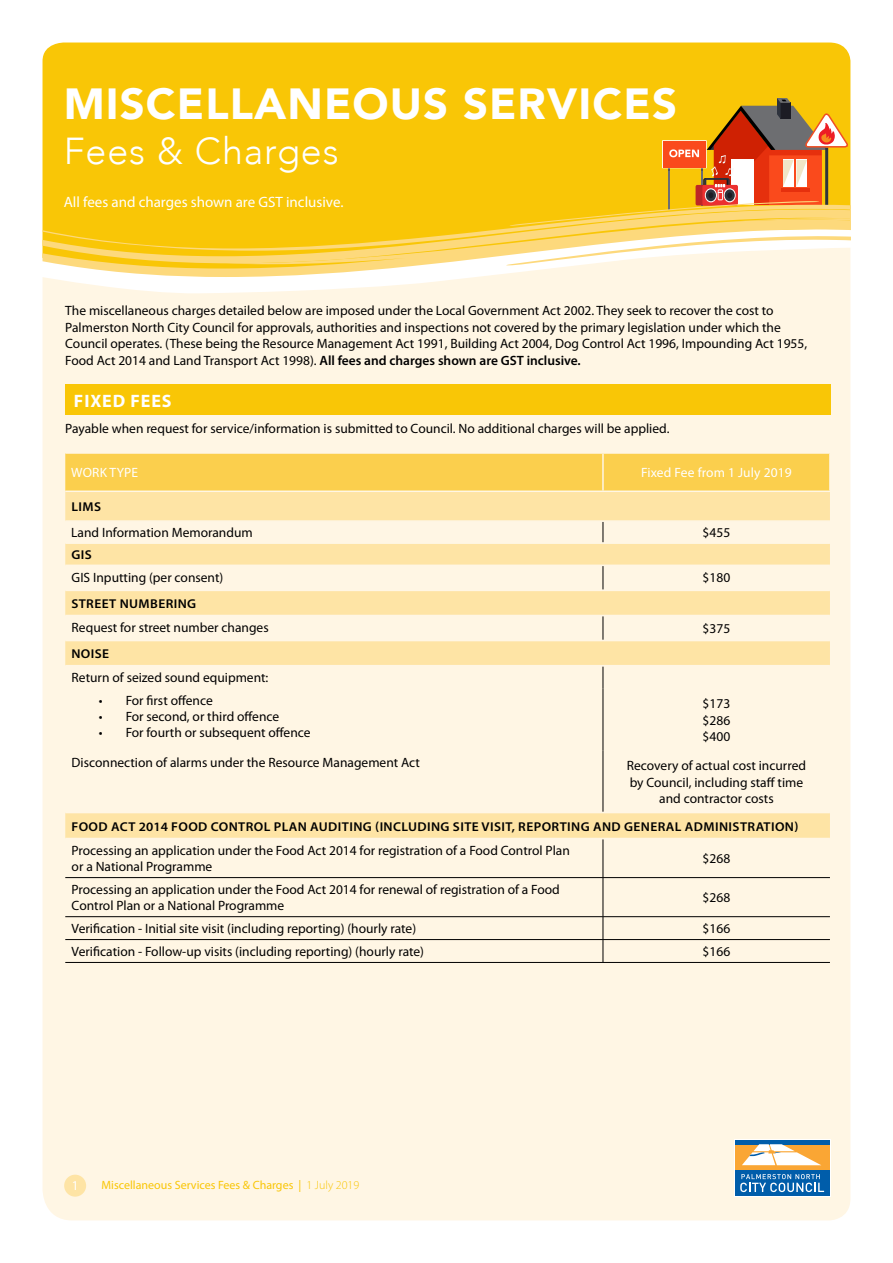
<style>
.page{position:relative;width:893px;height:1263px;background:#fff}
.page>*{position:absolute;margin:0;border:0;box-sizing:border-box;transform-origin:0 0}
.t1{font:900 43.5px "Avenir";letter-spacing:.025em;color:#fff}
.t2{font:300 37.5px "Avenir";letter-spacing:.025em;color:#fff}
.t3{font:700 18px "Myriad Pro";letter-spacing:.05em;color:#fff}
.t4{font:15px "Myriad Pro";color:#fff}
.t5{font:13.5px/16.2px "Myriad Pro";color:#000}
.t6{font:13.5px "Myriad Pro";letter-spacing:.01em;color:#fff}
.t7{font:600 12.9px "Myriad Pro";letter-spacing:.03em;color:#000;scale:1.05 1}
.t8{font:12px "Myriad Pro";color:#f9c606}
.s1{font-weight:600}
.s2{font-weight:300}
</style>
<div class="page">
<div style="left:43px;top:43px;width:807px;height:158px;background:#f9c606"></div>
<svg style="left:662px;top:98px;width:187px;height:103px"></svg>
<svg style="left:43px;top:201px;width:807px;height:19px;fill:#f9c606"></svg>
<svg style="left:43px;top:220px;width:807px;height:28px"></svg>
<div style="left:43px;top:248px;width:807px;height:972px;background:#fff6e4"></div>
<div style="left:734px;top:1139px;width:97px;height:57px;background:#fff"></div>
<div style="left:735px;top:1142px;width:95px;height:31px;background:#faa634"></div>
<div style="left:735px;top:1170px;width:95px;height:26px;background:#005daa"></div>
<hr style="left:735px;top:1140px;width:95px;height:4px;background:#005daa">
<svg style="left:740px;top:1174px;width:84px;height:18px"></svg>
<svg style="left:742px;top:1144px;width:79px;height:21px"></svg>
<div style="left:64px;top:1175px;width:22px;height:21px;background:#fee4a5;border-radius:50%"></div>
<div style="left:65px;top:384px;width:766px;height:31px;background:#f9c606"></div>
<div style="left:65px;top:454px;width:764px;height:36px;background:#fbcf4d"></div>
<svg style="left:65px;top:492px;width:765px;height:346px;fill:#fff6e4"></svg>
<hr style="left:65px;top:877px;width:538px;height:1px;background:#000">
<hr style="left:603px;top:877px;width:227px;height:1px;background:#000">
<hr style="left:65px;top:916px;width:538px;height:1px;background:#000">
<hr style="left:603px;top:916px;width:227px;height:1px;background:#000">
<hr style="left:65px;top:939px;width:538px;height:1px;background:#000">
<hr style="left:603px;top:939px;width:227px;height:1px;background:#000">
<hr style="left:65px;top:962px;width:538px;height:1px;background:#000">
<hr style="left:603px;top:962px;width:227px;height:1px;background:#000">
<svg style="left:603px;top:522px;width:1px;height:20px"></svg>
<svg style="left:603px;top:566px;width:1px;height:24px"></svg>
<svg style="left:603px;top:616px;width:1px;height:24px"></svg>
<svg style="left:603px;top:666px;width:1px;height:22px"></svg>
<hr style="left:603px;top:688px;width:1px;height:62px;background:#000">
<hr style="left:603px;top:750px;width:1px;height:62px;background:#000">
<hr style="left:603px;top:839px;width:1px;height:38px;background:#000">
<hr style="left:603px;top:878px;width:1px;height:38px;background:#000">
<svg style="left:603px;top:917px;width:1px;height:45px"></svg>
<hr style="left:65px;top:452px;width:538px;height:2px;background:#fff6e4">
<hr style="left:65px;top:490px;width:538px;height:2px;background:#fff6e4">
<hr style="left:602px;top:454px;width:2px;height:36px;background:#fff6e4">
<hr style="left:603px;top:452px;width:228px;height:2px;background:#fff6e4">
<hr style="left:603px;top:490px;width:228px;height:2px;background:#fff6e4">
<hr style="left:829px;top:454px;width:2px;height:36px;background:#fff6e4">
<hr style="left:65px;top:542px;width:538px;height:2px;background:#fff6e4">
<hr style="left:603px;top:542px;width:227px;height:2px;background:#fff6e4">
<hr style="left:65px;top:520px;width:538px;height:2px;background:#fff6e4">
<hr style="left:65px;top:564px;width:538px;height:2px;background:#fff6e4">
<hr style="left:603px;top:520px;width:227px;height:2px;background:#fff6e4">
<hr style="left:603px;top:564px;width:227px;height:2px;background:#fff6e4">
<hr style="left:65px;top:590px;width:538px;height:1px;background:#fff6e4">
<hr style="left:65px;top:640px;width:538px;height:1px;background:#fff6e4">
<hr style="left:65px;top:812px;width:538px;height:1px;background:#fff6e4">
<hr style="left:603px;top:590px;width:227px;height:1px;background:#fff6e4">
<hr style="left:603px;top:640px;width:227px;height:1px;background:#fff6e4">
<hr style="left:603px;top:812px;width:227px;height:1px;background:#fff6e4">
<hr style="left:65px;top:615px;width:538px;height:1px;background:#fff6e4">
<hr style="left:65px;top:665px;width:538px;height:1px;background:#fff6e4">
<hr style="left:65px;top:838px;width:538px;height:1px;background:#fff6e4">
<hr style="left:603px;top:615px;width:227px;height:1px;background:#fff6e4">
<hr style="left:603px;top:665px;width:227px;height:1px;background:#fff6e4">
<hr style="left:603px;top:838px;width:227px;height:1px;background:#fff6e4">
<h1 class="t1" style="left:64px;top:66px;width:615px">MISCELLANEOUS SERVICES</h1>
<h2 class="t2" style="left:64px;top:129px;width:276px">Fees &amp; Charges</h2>
<p class="t4" style="left:64px;top:193px;width:281px">All fees and charges shown are GST inclusive.</p>
<p class="t5" style="left:65px;top:302px;width:743px">The miscellaneous charges detailed below are imposed under the Local Government Act 2002. They seek to recover the cost to Palmerston North City Council for approvals, authorities and inspections not covered by the primary legislation under which the Council operates. (These being the Resource Management Act 1991, Building Act 2004, Dog Control Act 1996, Impounding Act 1955, Food Act 2014 and Land Transport Act 1998). <span class="s1">All fees and charges shown are GST inclusive.</span></p>
<h3 class="t3" style="left:74px;top:389px;width:99px">FIXED FEES</h3>
<p class="t5" style="left:65px;top:420px;width:606px">Payable when request for service/information is submitted to Council. No additional charges will be applied.</p>
<p class="t6" style="left:71px;top:464px;width:68px">WORK TYPE</p>
<p class="t6" style="left:641px;top:464px;width:152px">Fixed Fee from 1 July 2019</p>
<p class="t7" style="left:71px;top:499px;width:30px">LIMS</p>
<p class="t5" style="left:71px;top:524px;width:183px">Land Information Memorandum</p>
<p class="t5" style="left:703px;top:524px;width:29px">$455</p>
<p class="t7" style="left:71px;top:547px;width:21px">GIS</p>
<p class="t5" style="left:72px;top:569px;width:153px">GIS Inputting (per consent)</p>
<p class="t5" style="left:703px;top:569px;width:29px">$180</p>
<p class="t7" style="left:71px;top:595px;width:120px">STREET NUMBERING</p>
<p class="t5" style="left:72px;top:619px;width:199px">Request for street number changes</p>
<p class="t5" style="left:703px;top:620px;width:29px">$375</p>
<p class="t7" style="left:71px;top:646px;width:37px">NOISE</p>
<p class="t5" style="left:72px;top:669px;width:198px">Return of seized sound equipment:</p>
<p class="t5" style="left:99px;top:692px;width:116px">• For first offence</p>
<p class="t5" style="left:99px;top:708px;width:182px">• For second, or third offence</p>
<p class="t5" style="left:99px;top:725px;width:213px">• For fourth or subsequent offence</p>
<p class="t5" style="left:703px;top:695px;width:29px;text-align:justify">$173 $286 $400</p>
<p class="t5" style="left:72px;top:754px;width:350px">Disconnection of alarms under the Resource Management Act</p>
<p class="t5" style="left:627px;top:757px;width:181px;text-align:center">Recovery of actual cost incurred by Council, including staff time and contractor costs</p>
<p class="t7" style="left:71px;top:818px;width:694px">FOOD ACT 2014 FOOD CONTROL PLAN AUDITING (INCLUDING SITE VISIT, REPORTING AND GENERAL ADMINISTRATION)</p>
<p class="t5" style="left:72px;top:842px;width:500px">Processing an application under the Food Act 2014 for registration of a Food Control Plan or a National Programme</p>
<p class="t5" style="left:703px;top:850px;width:29px">$268</p>
<p class="t5" style="left:72px;top:881px;width:490px">Processing an application under the Food Act 2014 for renewal of registration of a Food<br>Control Plan or a National Programme</p>
<p class="t5" style="left:703px;top:889px;width:29px">$268</p>
<p class="t5" style="left:72px;top:920px;width:346px">Verification - Initial site visit (including reporting) (hourly rate)</p>
<p class="t5" style="left:703px;top:920px;width:29px">$166</p>
<p class="t5" style="left:72px;top:943px;width:354px">Verification - Follow-up visits (including reporting) (hourly rate)</p>
<p class="t5" style="left:703px;top:943px;width:29px">$166</p>
<p class="t6" style="left:72px;top:1177px;width:8px">1</p>
<p class="t8" style="left:101px;top:1177px;width:259px">Miscellaneous Services Fees &amp; Charges | <span class="s2">1 July 2019</span></p>
</div>
